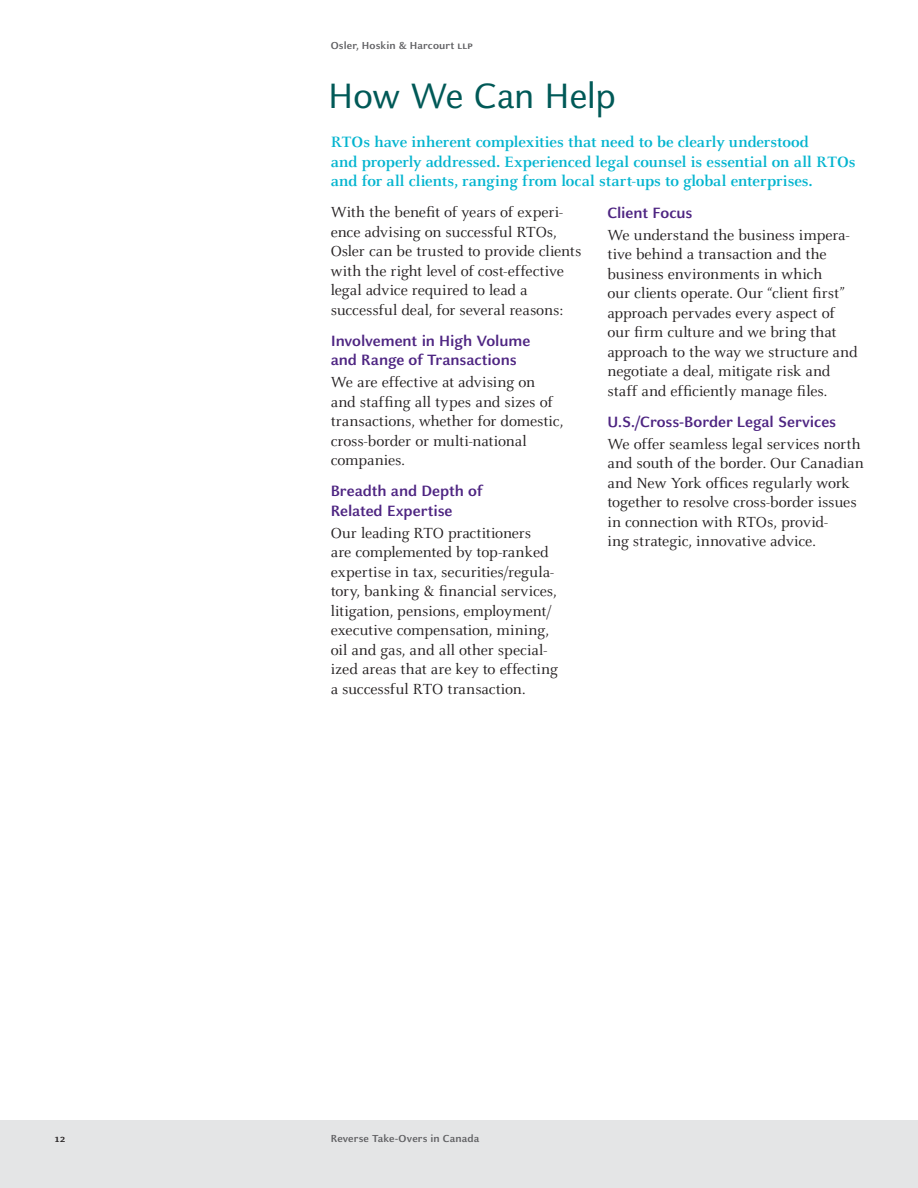
<style>
.page{position:relative;width:918px;height:1188px;background:#fff}
.page>*{position:absolute;margin:0;border:0;box-sizing:border-box;transform-origin:0 0}
.t1{font:39px "Celeste Sans";letter-spacing:-.01em;color:#005957}
.t2{font:700 16.5px/19.5px "Celeste";color:#03b4cf}
.t3{font:700 16.5px/19.5px "Celeste Sans";letter-spacing:-.005em;color:#4e2582}
.t4{font:16.2px/19.5px "Celeste";letter-spacing:-.005em;color:#231f20}
.t5{font:700 11.25px "Celeste Sans";letter-spacing:.015em;color:#5f5f62}
.t6{font:700 11.25px "Celeste Sans";color:#231f20}
.s1{font-family:"Celeste Sans SC"}
</style>
<div class="page">
<div style="left:0;top:1120px;width:918px;height:68px;background:#e4e5e6"></div>
<p class="t5" style="left:331px;top:38px;width:143px">Osler, Hoskin &amp; Harcourt <span class="s1">llp</span></p>
<h1 class="t1" style="left:328px;top:73px;width:289px">How We Can Help</h1>
<p class="t2" style="left:331px;top:133px;width:526px">RTOs have inherent complexities that need to be clearly understood<br>and properly addressed. Experienced legal counsel is essential on all RTOs and for all clients, ranging from local start-ups to global enterprises.</p>
<p class="t4" style="left:331px;top:203px;width:252px">With the benefit of years of experi&shy;ence advising on successful RTOs, Osler can be trusted to provide clients with the right level of cost-effective legal advice required to lead a successful deal, for several reasons:</p>
<p class="t3" style="left:331px;top:331px;width:201px">Involvement in High Volume and Range of Transactions</p>
<p class="t4" style="left:331px;top:373px;width:234px">We are effective at advising on and staffing all types and sizes of transactions, whether for domestic, cross-border or multi-national companies.</p>
<p class="t3" style="left:331px;top:481px;width:154px">Breadth and Depth of<br>Related Expertise</p>
<p class="t4" style="left:331px;top:523px;width:229px">Our leading RTO practitioners<br>are complemented by top-ranked expertise in tax, securities/regula&shy;tory, banking &amp; financial services, litigation, pensions, employment/ executive compensation, mining, oil and gas, and all other special&shy;ized areas that are key to effecting a successful RTO transaction.</p>
<p class="t3" style="left:608px;top:203px;width:87px">Client Focus</p>
<p class="t4" style="left:608px;top:225px;width:252px">We understand the business impera&shy;tive behind a transaction and the business environments in which<br>our clients operate. Our “client first” approach pervades every aspect of our firm culture and we bring that approach to the way we structure and negotiate a deal, mitigate risk and staff and efficiently manage files.</p>
<p class="t3" style="left:608px;top:412px;width:230px">U.S./Cross-Border Legal Services</p>
<p class="t4" style="left:608px;top:434px;width:258px">We offer seamless legal services north and south of the border. Our Canadian and New York offices regularly work together to resolve cross-border issues in connection with RTOs, provid-<br>ing strategic, innovative advice.</p>
<p class="t6" style="left:54px;top:1132px;width:13px">12</p>
<p class="t5" style="left:331px;top:1132px;width:150px">Reverse Take-Overs in Canada</p>
</div>
